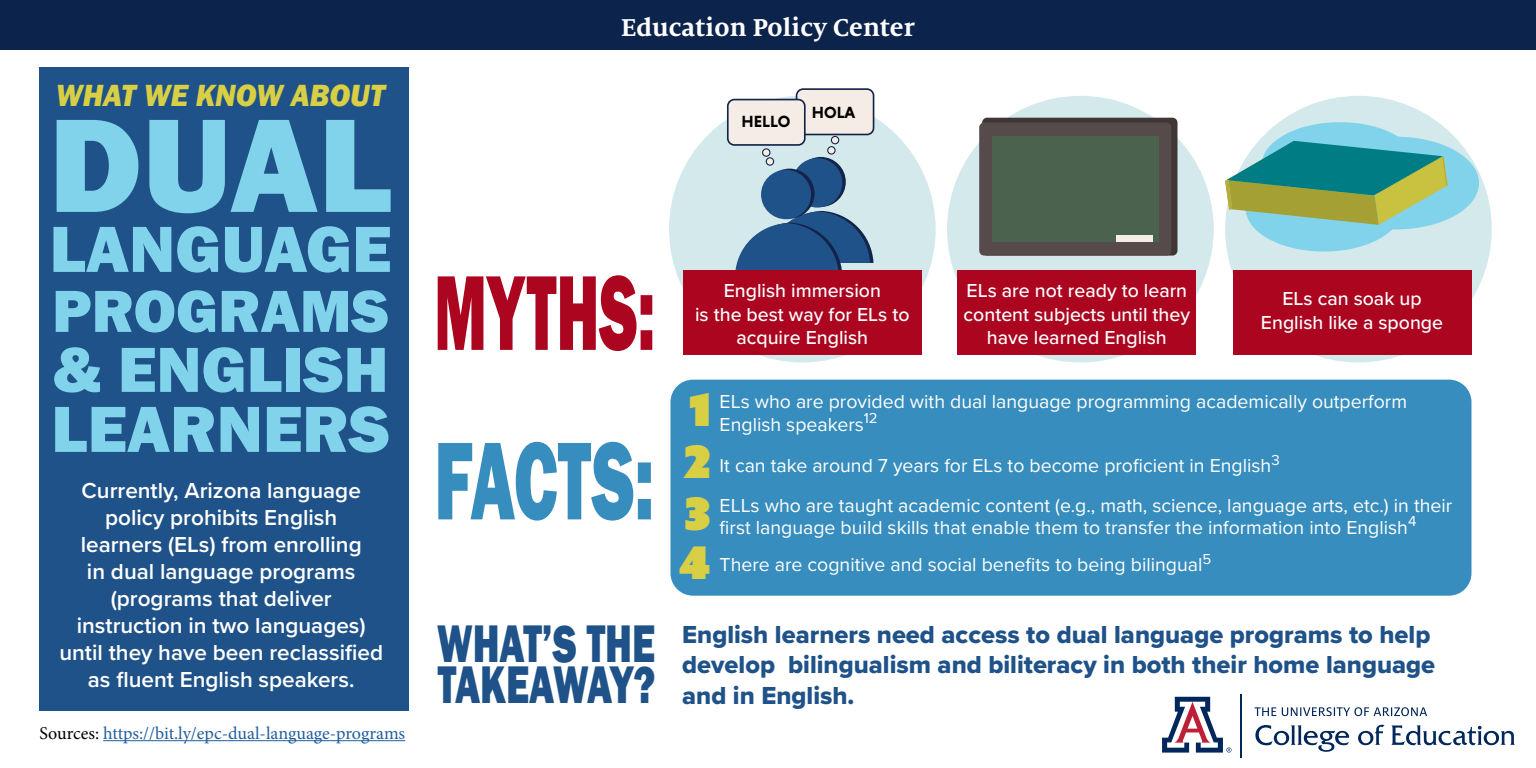
<style>
.page{position:relative;width:1536px;height:768px;background:#fff}
.page>*{position:absolute;margin:0;border:0;box-sizing:border-box;transform-origin:0 0}
.t1{font:800 138px "Franklin Gothic";color:#81d3eb}
.t2{font:800 114.6px "Franklin Gothic";letter-spacing:-.01em;color:#378dbd;scale:.61 1}
.t3{font:800 110.25px "Franklin Gothic";color:#ab0520;scale:.57 1}
.t4{font:800 67.5px "Franklin Gothic";color:#81d3eb}
.t5{font:800 66px "Franklin Gothic";color:#81d3eb}
.t6{font:800 61.5px "Franklin Gothic";color:#81d3eb}
.t7{font:800 54.45px/40.8px "Franklin Gothic";color:#1e5288;scale:.73 1}
.t8{font:45px/51px "Azo Sans Uber";color:#d8cf44;text-align:justify}
.t9{font:italic 800 31.5px "Franklin Gothic";color:#d8cf44;scale:.96 1}
.t10{font:700 27px "Milo Serif OT";color:#fff}
.t11{font:25.5px/30.6px "Proxima Nova Extrabld";color:#1e5288}
.t12{font:600 22.5px/27px "Proxima Nova";color:#fff;text-align:center}
.t13{font:19.5px/23.4px "Proxima Nova";color:#fff}
.t14{font:500 19.5px/23.4px "Proxima Nova";color:#fff;text-align:center}
.t15{font:18px "Minion Pro";letter-spacing:-.005em;color:#215e9e}
.t16{font:16.5px "Niveau Grotesk Bold Small Caps";color:#000}
.s1{color:#000}
</style>
<div class="page">
<div style="left:669px;top:96px;width:267px;height:266px;background:#d3e9eb;border-radius:50%"></div>
<div style="left:947px;top:96px;width:267px;height:266px;background:#d3e9eb;border-radius:50%"></div>
<div style="left:1225px;top:96px;width:267px;height:266px;background:#d3e9eb;border-radius:50%"></div>
<svg style="left:1162px;top:696px;width:70px;height:57px"></svg>
<hr style="left:1240px;top:694px;width:1px;height:63px;background:#00275b">
<svg style="left:1255px;top:725px;width:260px;height:27px"></svg>
<svg style="left:1255px;top:707px;width:172px;height:9px"></svg>
<div style="left:0;top:0;width:1536px;height:49px;background:#0c234b"></div>
<div style="left:39px;top:67px;width:370px;height:644px;background:#1e5288"></div>
<hr style="left:103px;top:740px;width:302px;height:1px;background:#215e9e">
<div style="left:1233px;top:271px;width:238px;height:84px;background:#ab0520"></div>
<svg style="left:796px;top:157px;width:50px;height:50px"></svg>
<div style="left:792px;top:158px;width:50px;height:50px;background:#1e5288;border-radius:50%"></div>
<svg style="left:765px;top:169px;width:50px;height:50px"></svg>
<svg style="left:735px;top:211px;width:139px;height:60px"></svg>
<div style="left:761px;top:170px;width:50px;height:49px;background:#1e5288;border-radius:50%"></div>
<div style="left:797px;top:89px;width:77px;height:45px;background:#f5ede5;border-radius:7px"></div>
<div style="left:796px;top:88px;width:78px;height:47px;border:2px solid #14234a;border-radius:7px"></div>
<div style="left:728px;top:100px;width:77px;height:45px;background:#f5ede5;border-radius:7px"></div>
<div style="left:727px;top:99px;width:79px;height:47px;border:2px solid #14234a;border-radius:7px"></div>
<div style="left:766px;top:158px;width:8px;height:7px;background:#f5ede5;border-radius:50%"></div>
<div style="left:766px;top:157px;width:8px;height:9px;border:1px solid #14234a;border-radius:50%"></div>
<svg style="left:763px;top:149px;width:7px;height:7px"></svg>
<div style="left:762px;top:148px;width:9px;height:9px;border:1px solid #14234a;border-radius:50%"></div>
<svg style="left:828px;top:147px;width:7px;height:7px"></svg>
<div style="left:827px;top:146px;width:9px;height:9px;border:1px solid #14234a;border-radius:50%"></div>
<div style="left:831px;top:136px;width:8px;height:8px;background:#f5ede5;border-radius:50%"></div>
<div style="left:831px;top:136px;width:8px;height:8px;border:1px solid #14234a;border-radius:50%"></div>
<div style="left:670px;top:380px;width:802px;height:216px;background:#378dbd;border-radius:22px"></div>
<div style="left:683px;top:271px;width:239px;height:84px;background:#ab0520"></div>
<div style="left:957px;top:271px;width:239px;height:84px;background:#ab0520"></div>
<div style="left:982px;top:118px;width:196px;height:138px;background:#403635;border-radius:5px"></div>
<div style="left:979px;top:122px;width:192px;height:134px;background:#564a4a;border-radius:5px"></div>
<div style="left:992px;top:136px;width:166px;height:106px;background:#4a624e"></div>
<div style="left:1116px;top:235px;width:37px;height:7px;background:#f5ede5"></div>
<div style="left:1262px;top:122px;width:156px;height:86px;background:#81d3eb;border-radius:50%"></div>
<div style="left:1246px;top:165px;width:156px;height:87px;background:#81d3eb;border-radius:50%"></div>
<div style="left:1312px;top:137px;width:167px;height:92px;background:#81d3eb;border-radius:50%"></div>
<svg style="left:1225px;top:141px;width:223px;height:84px"></svg>
<h3 class="t9" style="left:56px;top:75px;width:344px">WHAT WE KNOW ABOUT</h3>
<h1 class="t1" style="left:49px;top:76px;width:345px">DUAL</h1>
<h3 class="t4" style="left:50px;top:206px;width:343px">LANGUAGE</h3>
<h3 class="t6" style="left:52px;top:271px;width:338px">PROGRAMS</h3>
<h3 class="t5" style="left:53px;top:327px;width:338px">&amp; ENGLISH</h3>
<h3 class="t4" style="left:51px;top:386px;width:340px">LEARNERS</h3>
<p class="t12" style="left:59px;top:476px;width:325px">Currently, Arizona language policy prohibits English<br>learners (ELs) from enrolling<br>in dual language programs (programs that deliver instruction in two languages) until they have been reclassified as fluent English speakers.</p>
<p class="t15" style="left:39px;top:721px;width:367px"><span class="s1">Sources:</span> https://bit.ly/epc-dual-language-programs</p>
<h3 class="t10" style="left:621px;top:13px;width:295px">Education Policy Center</h3>
<p class="t16" style="left:741px;top:112px;width:50px">HELLO</p>
<p class="t16" style="left:812px;top:103px;width:45px">HOLA</p>
<h3 class="t3" style="left:434px;top:242px;width:389px">MYTHS:</h3>
<h2 class="t2" style="left:434px;top:407px;width:362px">FACTS:</h2>
<h3 class="t7" style="left:437px;top:623px;width:300px">WHAT’S THE<br>TAKEAWAY?</h3>
<p class="t14" style="left:695px;top:278px;width:216px">English immersion<br>is the best way for ELs to acquire English</p>
<p class="t14" style="left:1261px;top:286px;width:184px">ELs can soak up<br>English like a sponge</p>
<p class="t14" style="left:964px;top:278px;width:228px">ELs are not ready to learn content subjects until they have learned English</p>
<h3 class="t8" style="left:679px;top:383px;width:33px">1<br>2<br>3<br>4</h3>
<p class="t13" style="left:720px;top:388px;width:689px">ELs who are provided with dual language programming academically outperform<br>English speakers<sup>12</sup></p>
<p class="t13" style="left:720px;top:445px;width:734px;line-height:39.6px">It can take around 7 years for ELs to become proficient in English<sup>3<br></sup>ELLs who are taught academic content (e.g., math, science, language arts, etc.) in their</p>
<p class="t13" style="left:720px;top:507px;width:698px;line-height:37.8px">first language build skills that enable them to transfer the information into English<sup>4<br></sup>There are cognitive and social benefits to being bilingual<sup>5</sup></p>
<h3 class="t11" style="left:682px;top:618px;width:755px">English learners need access to dual language programs to help develop bilingualism and biliteracy in both their home language and in English.</h3>
</div>
